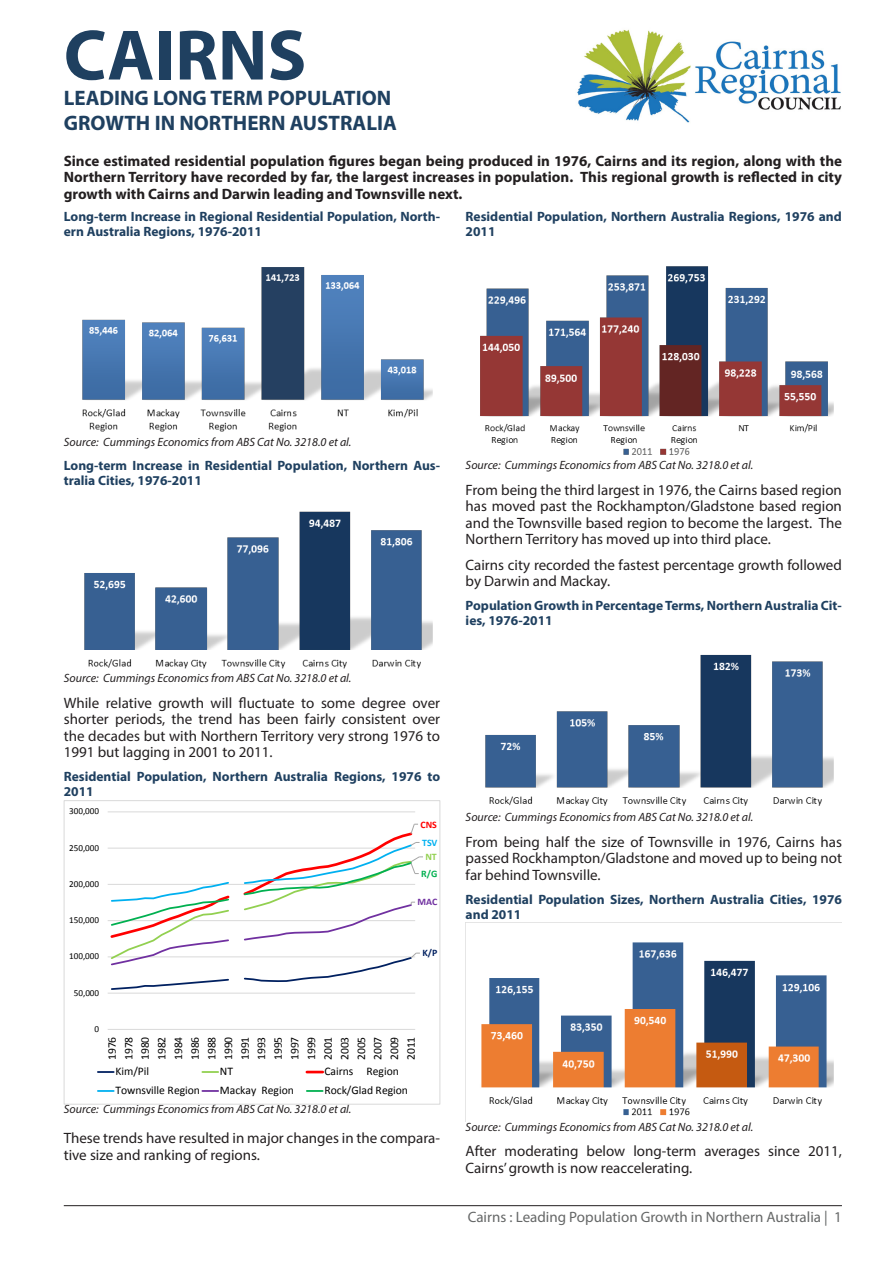
<style>
.page{position:relative;width:893px;height:1263px;background:#fff}
.page>*{position:absolute;margin:0;border:0;box-sizing:border-box;transform-origin:0 0}
.t1{font:700 72px "Myriad Pro";color:#1f4060}
.t2{font:700 21px "Myriad Pro";color:#1f4060}
.Body{font:15px/16.5px "Myriad Pro";color:#231f20;text-align:justify}
.MenuA{font:700 15px/16.5px "Myriad Pro";color:#231f20;text-align:justify}
.Body-2{font:15px "Myriad Pro";color:#656767}
.MenuA-2{font:700 13.5px/15px "Myriad Pro";color:#1f4060}
.Body-3{font:700 13.5px/15px "Myriad Pro";color:#1f4060}
.Body-4{font:italic 12px "Myriad Pro";color:#231f20}
.MenuA-3{font:italic 12px "Myriad Pro";color:#231f20}
.t3{font:11.55px/16.6px "Calibri";letter-spacing:-.005em;color:#000;text-align:justify}
.t4{font:700 9.9px/18.3px "Calibri";color:#f00}
.t5{font:700 9.9px "Calibri";color:#002060}
.t6{font:700 9.9px "Calibri";color:#7030a0}
.t7{font:700 9.9px "Calibri";color:#00b050}
.t8{font:700 9.9px "Calibri";color:#92d050}
.t9{font:9.15px "Calibri";letter-spacing:-.005em;color:#000}
.s1{color:#00b0f0}
</style>
<div class="page">
<hr style="left:64px;top:1205px;width:778px;height:1px;background:#231f20">
<img style="left:577px;top:29px;width:264px;height:94px">
<img style="left:82px;top:267px;width:351px;height:165px">
<img style="left:84px;top:511px;width:349px;height:158px">
<img style="left:480px;top:266px;width:354px;height:189px">
<img style="left:485px;top:654px;width:349px;height:152px">
<img style="left:466px;top:922px;width:376px;height:194px">
<hr style="left:108px;top:993px;width:307px;height:1px;background:#d9d9d9">
<hr style="left:108px;top:956px;width:307px;height:1px;background:#d9d9d9">
<hr style="left:108px;top:920px;width:307px;height:1px;background:#d9d9d9">
<hr style="left:108px;top:884px;width:307px;height:1px;background:#d9d9d9">
<hr style="left:108px;top:848px;width:307px;height:1px;background:#d9d9d9">
<hr style="left:108px;top:811px;width:307px;height:1px;background:#d9d9d9">
<hr style="left:108px;top:1029px;width:307px;height:1px;background:#d9d9d9">
<svg style="left:109px;top:823px;width:314px;height:167px"></svg>
<svg style="left:98px;top:1071px;width:16px;height:2px"></svg>
<svg style="left:202px;top:1071px;width:16px;height:2px"></svg>
<svg style="left:307px;top:1071px;width:16px;height:2px"></svg>
<svg style="left:98px;top:1090px;width:16px;height:2px"></svg>
<svg style="left:202px;top:1090px;width:16px;height:2px"></svg>
<svg style="left:307px;top:1090px;width:16px;height:2px"></svg>
<div style="left:64px;top:800px;width:376px;height:304px;border:1px solid #d9d9d9"></div>
<p class="t1" style="left:64px;top:8px;width:244px">CAIRNS</p>
<p class="t2" style="left:64px;top:84px;width:329px">LEADING LONG TERM POPULATION</p>
<p class="t2" style="left:64px;top:109px;width:335px">GROWTH IN NORTHERN AUSTRALIA</p>
<p class="MenuA" style="left:64px;top:152px;width:780px">Since estimated residential population figures began being produced in 1976, Cairns and its region, along with the Northern Territory have recorded by far, the largest increases in population. This regional growth is reflected in city growth with Cairns and Darwin leading and Townsville next.</p>
<p class="MenuA-2" style="left:64px;top:209px;width:378px">Long-term Increase in Regional Residential Population, North&shy;ern Australia Regions, 1976-2011</p>
<p class="MenuA-2" style="left:466px;top:209px;width:378px">Residential Population, Northern Australia Regions, 1976 and<br>2011</p>
<p class="MenuA-3" style="left:64px;top:434px;width:289px">Source: Cummings Economics from ABS Cat No. 3218.0 et al.</p>
<p class="MenuA-2" style="left:64px;top:457px;width:378px">Long-term Increase in Residential Population, Northern Aus&shy;tralia Cities, 1976-2011</p>
<p class="Body-4" style="left:64px;top:671px;width:289px">Source: Cummings Economics from ABS Cat No. 3218.0 et al.</p>
<p class="Body" style="left:64px;top:694px;width:378px">While relative growth will fluctuate to some degree over shorter periods, the trend has been fairly consistent over the decades but with Northern Territory very strong 1976 to 1991 but lagging in 2001 to 2011.</p>
<p class="Body-3" style="left:64px;top:769px;width:378px">Residential Population, Northern Australia Regions, 1976 to<br>2011</p>
<p class="t9" style="left:69px;top:806px;width:31px">300,000</p>
<p class="t9" style="left:69px;top:842px;width:31px">250,000</p>
<p class="t9" style="left:69px;top:878px;width:31px">200,000</p>
<p class="t9" style="left:69px;top:914px;width:31px">150,000</p>
<p class="t9" style="left:69px;top:951px;width:31px">100,000</p>
<p class="t9" style="left:74px;top:987px;width:27px">50,000</p>
<p class="t4" style="left:420px;top:815px;width:18px">CNS<br><span class="s1">TSV</span></p>
<p class="t8" style="left:425px;top:851px;width:13px">NT</p>
<p class="t7" style="left:421px;top:867px;width:18px">R/G</p>
<p class="t6" style="left:417px;top:896px;width:21px">MAC</p>
<p class="t5" style="left:422px;top:947px;width:17px">K/P</p>
<p class="t9" style="left:95px;top:1023px;width:6px">0</p>
<p class="t3" style="left:104px;top:1060px;width:25px;rotate:-90deg">1976<br>1978<br>1980<br>1982<br>1984<br>1986<br>1988<br>1990<br>1991<br>1993<br>1995<br>1997<br>1999<br>2001<br>2003<br>2005<br>2007<br>2009<br>2011</p>
<p class="t3" style="left:115px;top:1063px;width:35px">Kim/Pil</p>
<p class="t3" style="left:220px;top:1063px;width:15px">NT</p>
<p class="t3" style="left:324px;top:1063px;width:76px">Cairns Region</p>
<p class="t3" style="left:115px;top:1082px;width:86px">Townsville Region</p>
<p class="t3" style="left:220px;top:1082px;width:76px">Mackay Region</p>
<p class="t3" style="left:324px;top:1082px;width:85px">Rock/Glad Region</p>
<p class="Body-4" style="left:64px;top:1102px;width:289px">Source: Cummings Economics from ABS Cat No. 3218.0 et al.</p>
<p class="Body" style="left:64px;top:1130px;width:378px">These trends have resulted in major changes in the compara&shy;tive size and ranking of regions.</p>
<p class="Body-4" style="left:466px;top:458px;width:289px">Source: Cummings Economics from ABS Cat No. 3218.0 et al.</p>
<p class="Body" style="left:466px;top:481px;width:378px">From being the third largest in 1976, the Cairns based region has moved past the Rockhampton/Gladstone based region and the Townsville based region to become the largest. The Northern Territory has moved up into third place.</p>
<p class="Body" style="left:466px;top:556px;width:378px">Cairns city recorded the fastest percentage growth followed by Darwin and Mackay.</p>
<p class="Body-3" style="left:466px;top:598px;width:378px">Population Growth in Percentage Terms, Northern Australia Cit&shy;ies, 1976-2011</p>
<p class="Body-4" style="left:466px;top:810px;width:289px">Source: Cummings Economics from ABS Cat No. 3218.0 et al.</p>
<p class="Body" style="left:466px;top:833px;width:378px">From being half the size of Townsville in 1976, Cairns has passed Rockhampton/Gladstone and moved up to being not far behind Townsville.</p>
<p class="Body-3" style="left:466px;top:891px;width:378px">Residential Population Sizes, Northern Australia Cities, 1976 and 2011</p>
<p class="Body-4" style="left:466px;top:1119px;width:289px">Source: Cummings Economics from ABS Cat No. 3218.0 et al.</p>
<p class="Body" style="left:466px;top:1143px;width:378px">After moderating below long-term averages since 2011,<br>Cairns’ growth is now reaccelerating.</p>
<p class="Body-2" style="left:468px;top:1207px;width:376px">Cairns : Leading Population Growth in Northern Australia | 1</p>
</div>
